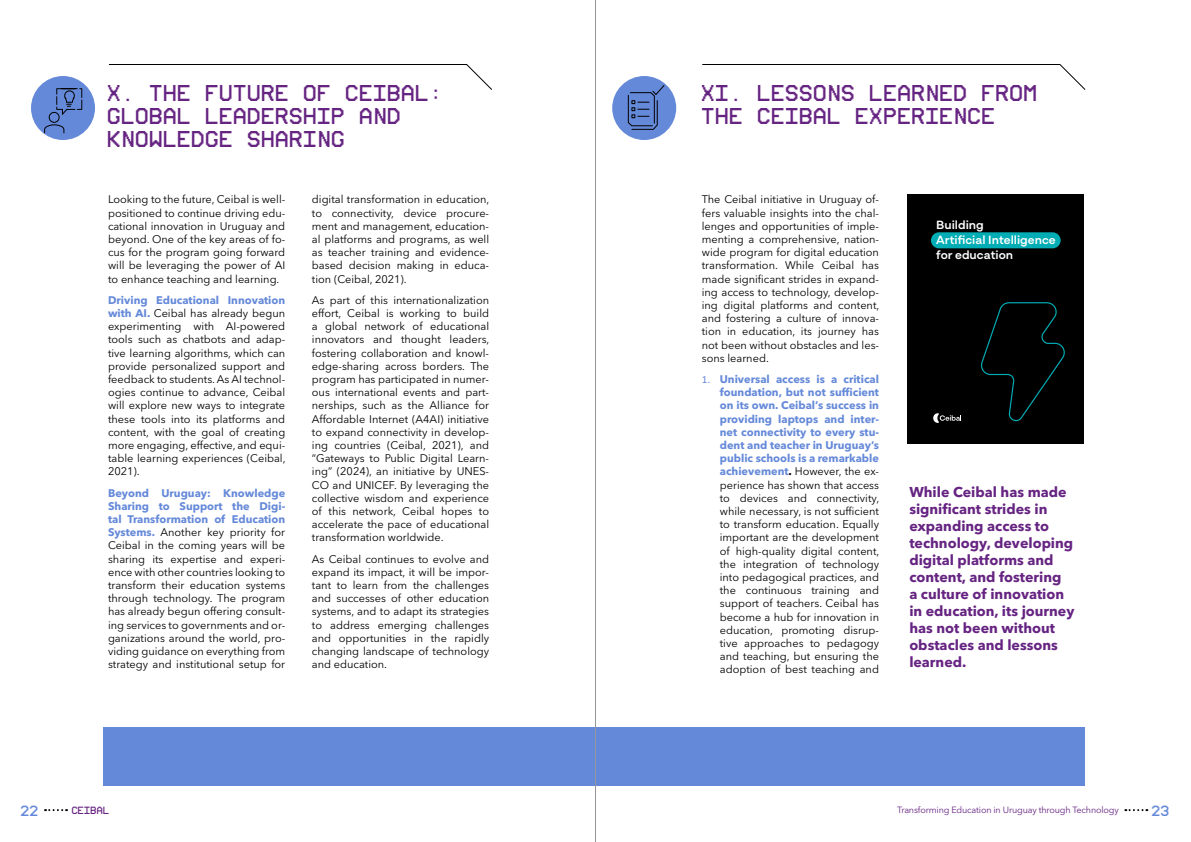
<style>
.page{position:relative;width:1191px;height:842px;background:#fff}
.page>*{position:absolute;margin:0;border:0;box-sizing:border-box;transform-origin:0 0}
.t1{font:16px/22.8px "UAV OSD Mono";color:#662482}
.t2{font:700 14.2px/17px "Avenir Next LT Pro";color:#662482}
.t3{font:700 12.5px/15px "Ceibal Mozaic";color:#fff}
.t4{font:11px/13.2px "Avenir Next LT Pro";color:#000;text-align:justify}
.t5{font:10.3px "UAV OSD Mono";color:#6589d9}
.t6{font:9px "Avenir Next LT Pro";letter-spacing:-.015em;color:#662482}
.t7{font:7.3px "UAV OSD Mono";letter-spacing:-.015em;color:#662482}
.s1{font-weight:700;color:#6589d9}
.s2{font-family:"Calibri";color:#6589d9}
.s3{font-weight:700}
</style>
<div class="page">
<svg style="left:45px;top:809px;width:22px;height:2px"></svg>
<svg style="left:1125px;top:809px;width:22px;height:2px"></svg>
<div style="left:31px;top:76px;width:64px;height:64px;background:#6589d9;border-radius:50%"></div>
<div style="left:612px;top:76px;width:64px;height:64px;background:#6589d9;border-radius:50%"></div>
<div style="left:49px;top:112px;width:11px;height:11px;border:1px solid #000;border-radius:50%"></div>
<svg style="left:44px;top:124px;width:21px;height:10px"></svg>
<svg style="left:56px;top:88px;width:26px;height:29px"></svg>
<svg style="left:627px;top:85px;width:38px;height:45px"></svg>
<div style="left:104px;top:727px;width:980px;height:58px;background:#6589d9"></div>
<svg style="left:109px;top:64px;width:383px;height:26px"></svg>
<svg style="left:702px;top:64px;width:384px;height:26px"></svg>
<div style="left:907px;top:194px;width:176px;height:250px;background:#000"></div>
<div style="left:931px;top:232px;width:129px;height:16px;background:#00adb5;border-radius:8px"></div>
<svg style="left:933px;top:413px;width:28px;height:10px"></svg>
<svg style="left:981px;top:302px;width:84px;height:120px"></svg>
<hr style="left:595px;top:0;width:1px;height:842px;background:#939598">
<h1 class="t1" style="left:108px;top:83px;width:337px">X. THE FUTURE OF CEIBAL:<br>GLOBAL LEADERSHIP AND<br>KNOWLEDGE SHARING</h1>
<h1 class="t1" style="left:702px;top:83px;width:337px">XI. LESSONS LEARNED FROM<br>THE CEIBAL EXPERIENCE</h1>
<p class="t4" style="left:108px;top:193px;width:179px">Looking to the future, Ceibal is well&shy;positioned to continue driving edu&shy;cational innovation in Uruguay and beyond. One of the key areas of fo&shy;cus for the program going forward will be leveraging the power of AI to enhance teaching and learning.</p>
<p class="t4" style="left:108px;top:293px;width:179px"><span class="s1">Driving Educational Innovation with AI.</span> Ceibal has already begun experimenting with AI-powered tools such as chatbots and adap&shy;tive learning algorithms, which can provide personalized support and feedback to students. As AI technol&shy;ogies continue to advance, Ceibal will explore new ways to integrate these tools into its platforms and content, with the goal of creating more engaging, effective, and equi&shy;table learning experiences (Ceibal, 2021).</p>
<p class="t4" style="left:108px;top:486px;width:179px"><span class="s1">Beyond Uruguay: Knowledge Sharing to Support the Digi&shy;tal Transformation of Education Systems.</span> Another key priority for Ceibal in the coming years will be sharing its expertise and experi&shy;ence with other countries looking to transform their education systems through technology. The program has already begun offering consult&shy;ing services to governments and or&shy;ganizations around the world, pro&shy;viding guidance on everything from strategy and institutional setup for</p>
<p class="t4" style="left:312px;top:193px;width:179px">digital transformation in education, to connectivity, device procure&shy;ment and management, education&shy;al platforms and programs, as well as teacher training and evidence&shy;based decision making in educa&shy;tion (Ceibal, 2021).</p>
<p class="t4" style="left:312px;top:293px;width:179px">As part of this internationalization effort, Ceibal is working to build a global network of educational innovators and thought leaders, fostering collaboration and knowl&shy;edge-sharing across borders. The program has participated in numer&shy;ous international events and part&shy;nerships, such as the Alliance for Affordable Internet (A4AI) initiative to expand connectivity in develop&shy;ing countries (Ceibal, 2021), and “Gateways to Public Digital Learn&shy;ing” (2024), an initiative by UNES-CO and UNICEF. By leveraging the collective wisdom and experience of this network, Ceibal hopes to accelerate the pace of educational transformation worldwide.</p>
<p class="t4" style="left:312px;top:552px;width:179px">As Ceibal continues to evolve and expand its impact, it will be impor&shy;tant to learn from the challenges and successes of other education systems, and to adapt its strategies to address emerging challenges and opportunities in the rapidly changing landscape of technology and education.</p>
<p class="t4" style="left:702px;top:193px;width:179px">The Ceibal initiative in Uruguay of&shy;fers valuable insights into the chal&shy;lenges and opportunities of imple&shy;menting a comprehensive, nation&shy;wide program for digital education transformation. While Ceibal has made significant strides in expand&shy;ing access to technology, develop&shy;ing digital platforms and content, and fostering a culture of innova&shy;tion in education, its journey has not been without obstacles and les&shy;sons learned.</p>
<p class="t4" style="left:720px;top:372px;width:161px;text-indent:-18px"><span class="s2">1.</span> <span class="s1">Universal access is a critical foundation, but not sufficient on its own. Ceibal’s success in providing laptops and inter&shy;net connectivity to every stu&shy;dent and teacher in Uruguay’s public schools is a remarkable achievement</span><span class="s3">.</span> However, the ex&shy;perience has shown that access to devices and connectivity, while necessary, is not sufficient to transform education. Equally important are the development of high-quality digital content, the integration of technology into pedagogical practices, and the continuous training and support of teachers. Ceibal has become a hub for innovation in education, promoting disrup&shy;tive approaches to pedagogy and teaching, but ensuring the adoption of best teaching and</p>
<p class="t3" style="left:936px;top:216px;width:121px">Building<br>Artificial Intelligence for education</p>
<p class="t2" style="left:909px;top:483px;width:167px">While Ceibal has made significant strides in expanding access to technology, developing digital platforms and content, and fostering<br>a culture of innovation in education, its journey has not been without obstacles and lessons learned.</p>
<p class="t5" style="left:21px;top:806px;width:20px">22</p>
<p class="t7" style="left:72px;top:807px;width:39px">CEIBAL</p>
<p class="t6" style="left:897px;top:805px;width:223px">Transforming Education in Uruguay through Technology</p>
<p class="t5" style="left:1152px;top:806px;width:20px">23</p>
</div>
